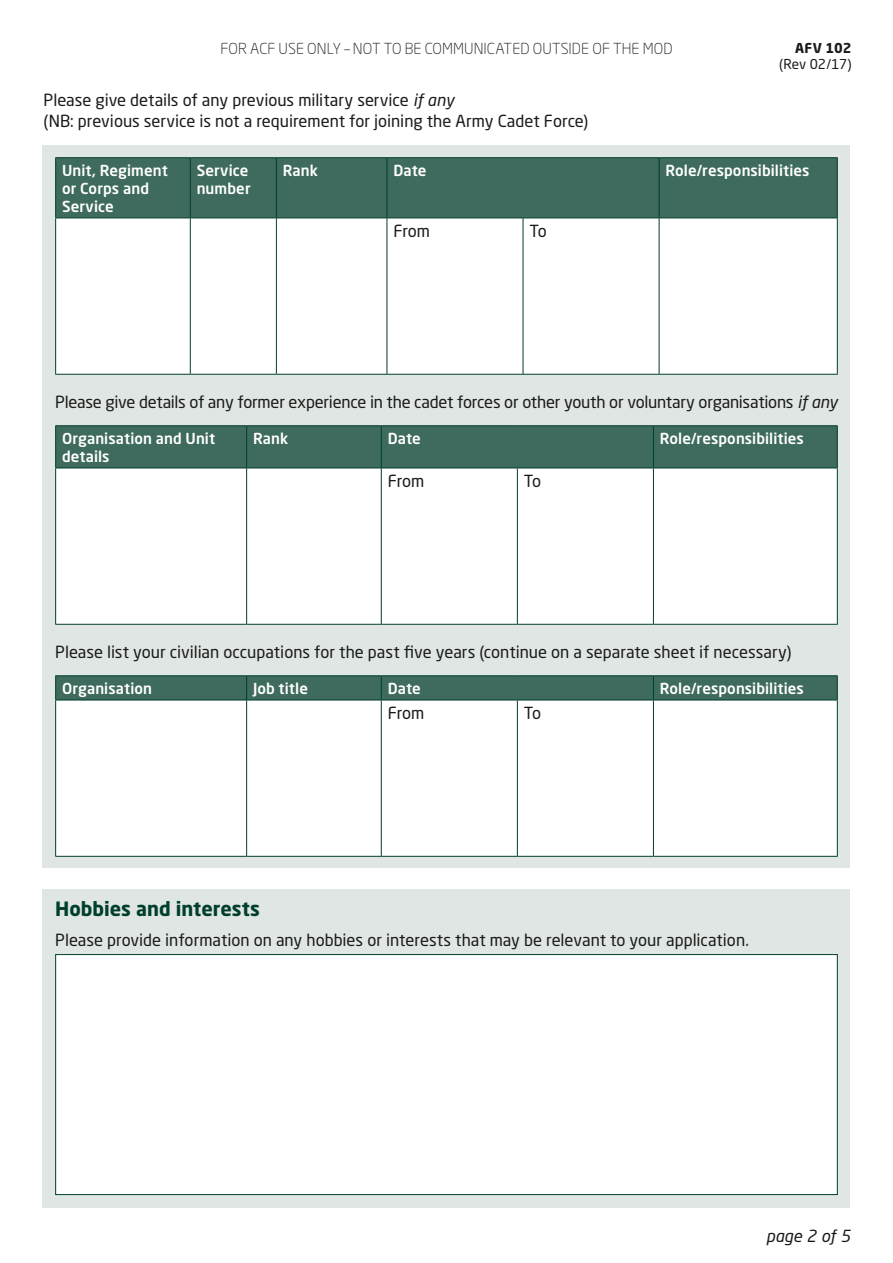
<style>
.page{position:relative;width:893px;height:1263px;background:#fff}
.page>*{position:absolute;margin:0;border:0;box-sizing:border-box;transform-origin:0 0}
.t1{font:700 19.5px "Neo Sans Pro";color:#003e2e}
.Body{font:16.5px/21px "Neo Sans Pro";letter-spacing:-.005em;color:#1a1a18}
.Body-2{font:italic 16.5px "Neo Sans Pro";letter-spacing:.005em;color:#1a1a18}
.Table_header_row{font:500 15px/18px "Neo Sans Pro";letter-spacing:.005em;color:#fff}
.t2{font:300 15px "Neo Sans Pro";letter-spacing:.005em;color:#1a1a18}
.t3{font:13.5px "Neo Sans Pro";letter-spacing:-.005em;color:#1a1a18}
.t4{font:700 13.5px "Neo Sans Pro";letter-spacing:.01em;color:#1a1a18}
.s1{font-style:italic}
</style>
<div class="page">
<div style="left:43px;top:889px;width:807px;height:319px;background:#e0e6e3"></div>
<div style="left:55px;top:954px;width:783px;height:241px;background:#fff;border:1px solid #003e2e"></div>
<div style="left:43px;top:145px;width:807px;height:722px;background:#e0e6e3"></div>
<div style="left:56px;top:158px;width:781px;height:60px;background:#3e6b5d"></div>
<div style="left:56px;top:219px;width:781px;height:155px;background:#fff"></div>
<hr style="left:190px;top:158px;width:1px;height:60px;background:#003e2e">
<hr style="left:276px;top:158px;width:1px;height:60px;background:#003e2e">
<hr style="left:387px;top:158px;width:1px;height:60px;background:#003e2e">
<hr style="left:659px;top:158px;width:1px;height:60px;background:#003e2e">
<hr style="left:190px;top:218px;width:1px;height:156px;background:#003e2e">
<hr style="left:276px;top:218px;width:1px;height:156px;background:#003e2e">
<hr style="left:387px;top:218px;width:1px;height:156px;background:#003e2e">
<hr style="left:523px;top:218px;width:1px;height:156px;background:#003e2e">
<hr style="left:659px;top:218px;width:1px;height:156px;background:#003e2e">
<hr style="left:55px;top:157px;width:135px;height:1px;background:#003e2e">
<hr style="left:55px;top:158px;width:1px;height:60px;background:#003e2e">
<hr style="left:190px;top:157px;width:86px;height:1px;background:#003e2e">
<hr style="left:276px;top:157px;width:111px;height:1px;background:#003e2e">
<hr style="left:387px;top:157px;width:136px;height:1px;background:#003e2e">
<hr style="left:523px;top:157px;width:136px;height:1px;background:#003e2e">
<hr style="left:659px;top:157px;width:179px;height:1px;background:#003e2e">
<hr style="left:837px;top:158px;width:1px;height:60px;background:#003e2e">
<hr style="left:55px;top:218px;width:135px;height:1px;background:#003e2e">
<hr style="left:55px;top:218px;width:1px;height:156px;background:#003e2e">
<hr style="left:190px;top:218px;width:86px;height:1px;background:#003e2e">
<hr style="left:276px;top:218px;width:111px;height:1px;background:#003e2e">
<hr style="left:387px;top:218px;width:136px;height:1px;background:#003e2e">
<hr style="left:523px;top:218px;width:136px;height:1px;background:#003e2e">
<hr style="left:659px;top:218px;width:179px;height:1px;background:#003e2e">
<hr style="left:837px;top:218px;width:1px;height:156px;background:#003e2e">
<hr style="left:55px;top:374px;width:135px;height:1px;background:#003e2e">
<hr style="left:190px;top:374px;width:86px;height:1px;background:#003e2e">
<hr style="left:276px;top:374px;width:111px;height:1px;background:#003e2e">
<hr style="left:387px;top:374px;width:136px;height:1px;background:#003e2e">
<hr style="left:523px;top:374px;width:136px;height:1px;background:#003e2e">
<hr style="left:659px;top:374px;width:179px;height:1px;background:#003e2e">
<div style="left:56px;top:426px;width:781px;height:42px;background:#3e6b5d"></div>
<div style="left:56px;top:469px;width:781px;height:155px;background:#fff"></div>
<hr style="left:246px;top:426px;width:1px;height:42px;background:#003e2e">
<hr style="left:381px;top:426px;width:1px;height:42px;background:#003e2e">
<hr style="left:653px;top:426px;width:1px;height:42px;background:#003e2e">
<hr style="left:246px;top:468px;width:1px;height:156px;background:#003e2e">
<hr style="left:381px;top:468px;width:1px;height:156px;background:#003e2e">
<hr style="left:517px;top:468px;width:1px;height:156px;background:#003e2e">
<hr style="left:653px;top:468px;width:1px;height:156px;background:#003e2e">
<hr style="left:55px;top:425px;width:192px;height:1px;background:#003e2e">
<hr style="left:55px;top:426px;width:1px;height:42px;background:#003e2e">
<hr style="left:247px;top:425px;width:134px;height:1px;background:#003e2e">
<hr style="left:381px;top:425px;width:136px;height:1px;background:#003e2e">
<hr style="left:517px;top:425px;width:136px;height:1px;background:#003e2e">
<hr style="left:653px;top:425px;width:185px;height:1px;background:#003e2e">
<hr style="left:837px;top:426px;width:1px;height:42px;background:#003e2e">
<hr style="left:55px;top:468px;width:192px;height:1px;background:#003e2e">
<hr style="left:55px;top:468px;width:1px;height:156px;background:#003e2e">
<hr style="left:247px;top:468px;width:134px;height:1px;background:#003e2e">
<hr style="left:381px;top:468px;width:136px;height:1px;background:#003e2e">
<hr style="left:517px;top:468px;width:136px;height:1px;background:#003e2e">
<hr style="left:653px;top:468px;width:185px;height:1px;background:#003e2e">
<hr style="left:837px;top:468px;width:1px;height:156px;background:#003e2e">
<hr style="left:55px;top:624px;width:192px;height:1px;background:#003e2e">
<hr style="left:247px;top:624px;width:134px;height:1px;background:#003e2e">
<hr style="left:381px;top:624px;width:136px;height:1px;background:#003e2e">
<hr style="left:517px;top:624px;width:136px;height:1px;background:#003e2e">
<hr style="left:653px;top:624px;width:185px;height:1px;background:#003e2e">
<div style="left:56px;top:701px;width:781px;height:155px;background:#fff"></div>
<hr style="left:246px;top:700px;width:1px;height:156px;background:#003e2e">
<hr style="left:381px;top:700px;width:1px;height:156px;background:#003e2e">
<hr style="left:517px;top:700px;width:1px;height:156px;background:#003e2e">
<hr style="left:653px;top:700px;width:1px;height:156px;background:#003e2e">
<hr style="left:55px;top:675px;width:192px;height:1px;background:#003e2e">
<hr style="left:247px;top:675px;width:134px;height:1px;background:#003e2e">
<hr style="left:381px;top:675px;width:136px;height:1px;background:#003e2e">
<hr style="left:517px;top:675px;width:136px;height:1px;background:#003e2e">
<hr style="left:653px;top:675px;width:185px;height:1px;background:#003e2e">
<svg style="left:55px;top:676px;width:783px;height:24px;background:#3b695b"></svg>
<hr style="left:55px;top:700px;width:192px;height:1px;background:#003e2e">
<hr style="left:55px;top:700px;width:1px;height:156px;background:#003e2e">
<hr style="left:247px;top:700px;width:134px;height:1px;background:#003e2e">
<hr style="left:381px;top:700px;width:136px;height:1px;background:#003e2e">
<hr style="left:517px;top:700px;width:136px;height:1px;background:#003e2e">
<hr style="left:653px;top:700px;width:185px;height:1px;background:#003e2e">
<hr style="left:837px;top:700px;width:1px;height:156px;background:#003e2e">
<hr style="left:55px;top:856px;width:192px;height:1px;background:#003e2e">
<hr style="left:247px;top:856px;width:134px;height:1px;background:#003e2e">
<hr style="left:381px;top:856px;width:136px;height:1px;background:#003e2e">
<hr style="left:517px;top:856px;width:136px;height:1px;background:#003e2e">
<hr style="left:653px;top:856px;width:185px;height:1px;background:#003e2e">
<p class="t2" style="left:220px;top:40px;width:454px">FOR ACF USE ONLY – NOT TO BE COMMUNICATED OUTSIDE OF THE MOD</p>
<p class="t4" style="left:795px;top:39px;width:58px">AFV 102</p>
<p class="t3" style="left:779px;top:56px;width:74px">(Rev 02/17)</p>
<p class="Body" style="left:44px;top:89px;width:546px">Please give details of any previous military service <span class="s1">if any<br></span>(NB: previous service is not a requirement for joining the Army Cadet Force)</p>
<p class="Table_header_row" style="left:62px;top:161px;width:107px">Unit, Regiment or Corps and<br>Service</p>
<p class="Table_header_row" style="left:197px;top:161px;width:55px">Service number</p>
<p class="Table_header_row" style="left:283px;top:161px;width:37px">Rank</p>
<p class="Table_header_row" style="left:393px;top:161px;width:35px">Date</p>
<p class="Table_header_row" style="left:665px;top:161px;width:146px">Role/responsibilities</p>
<p class="Body" style="left:393px;top:220px;width:38px">From</p>
<p class="Body" style="left:529px;top:220px;width:19px">To</p>
<p class="Body" style="left:55px;top:392px;width:784px">Please give details of any former experience in the cadet forces or other youth or voluntary organisations <span class="s1">if any</span></p>
<p class="Table_header_row" style="left:62px;top:429px;width:155px">Organisation and Unit details</p>
<p class="Table_header_row" style="left:253px;top:429px;width:37px">Rank</p>
<p class="Table_header_row" style="left:388px;top:429px;width:35px">Date</p>
<p class="Table_header_row" style="left:660px;top:429px;width:146px">Role/responsibilities</p>
<p class="Body" style="left:388px;top:470px;width:38px">From</p>
<p class="Body" style="left:524px;top:470px;width:19px">To</p>
<p class="Body" style="left:55px;top:642px;width:738px">Please list your civilian occupations for the past five years (continue on a separate sheet if necessary)</p>
<p class="Table_header_row" style="left:62px;top:679px;width:92px">Organisation</p>
<p class="Table_header_row" style="left:253px;top:679px;width:56px">Job title</p>
<p class="Table_header_row" style="left:388px;top:679px;width:35px">Date</p>
<p class="Table_header_row" style="left:660px;top:679px;width:146px">Role/responsibilities</p>
<p class="Body" style="left:388px;top:702px;width:38px">From</p>
<p class="Body" style="left:524px;top:702px;width:19px">To</p>
<h2 class="t1" style="left:55px;top:897px;width:206px">Hobbies and interests</h2>
<p class="Body" style="left:55px;top:929px;width:695px">Please provide information on any hobbies or interests that may be relevant to your application.</p>
<p class="Body-2" style="left:766px;top:1225px;width:86px">page 2 of 5</p>
</div>
